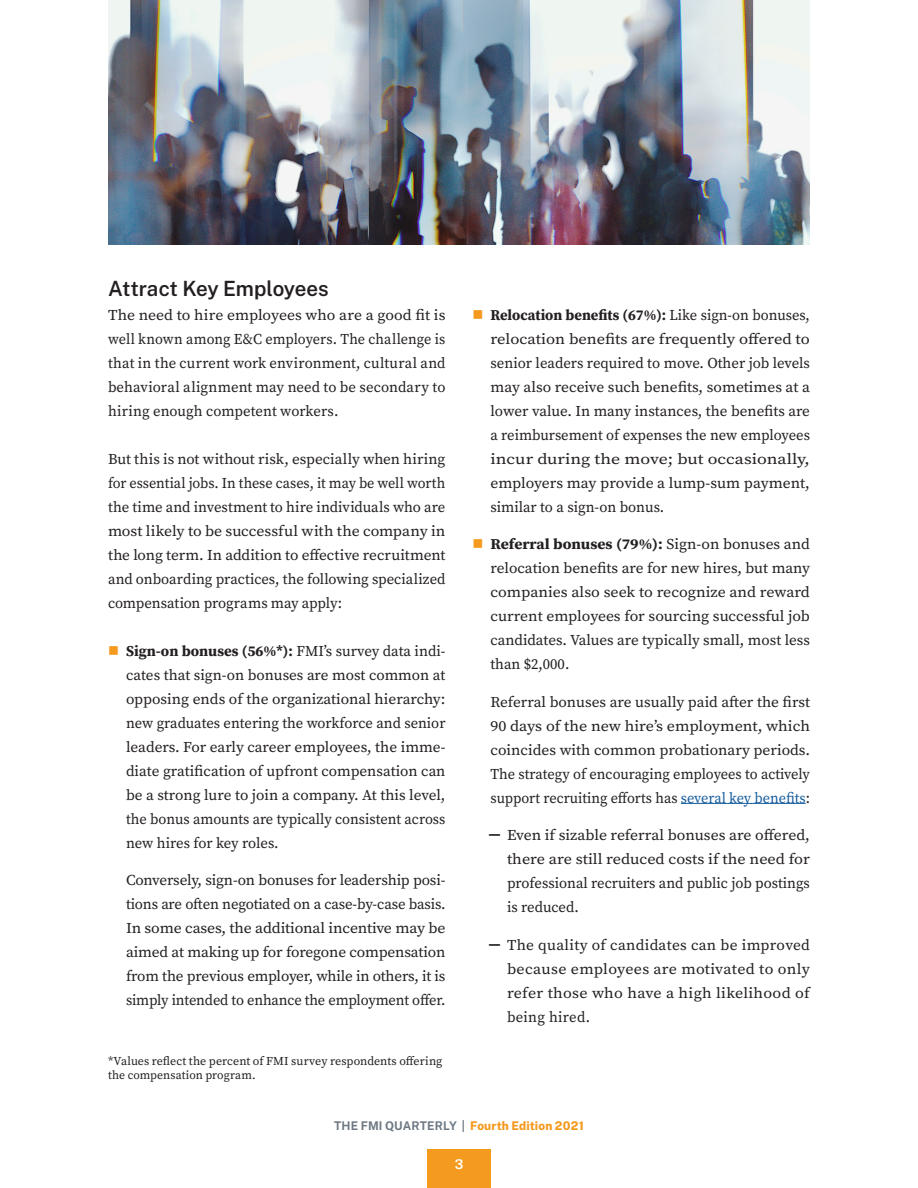
<style>
.page{position:relative;width:918px;height:1188px;background:#fff}
.page>*{position:absolute;margin:0;border:0;box-sizing:border-box;transform-origin:0 0}
.SubHeading{font:600 21px "Public Sans";letter-spacing:-.01em;color:#231f20}
.Bullets1{font:15px/24px "Source Serif Pro";color:#231f20;text-align:justify}
.Bullets1-2{font:15px/24px "Source Serif Pro";color:#231f20;text-align:justify;scale:1.04 1}
.Bullets1-3{font:15px/24px "Source Serif Pro";color:#231f20;text-align:justify;scale:1.05 1}
.t1{font:600 13.5px "Public Sans";color:#fff}
.t2{font:12px/14.4px "Source Serif Pro";letter-spacing:.005em;color:#231f20}
.t3{font:800 12px "Public Sans";letter-spacing:.015em;color:#f49a1e}
.s1{font-weight:700}
.s2{color:#175d9e}
.s3{font-family:"Stencil"}
.s4{font-weight:700;color:#6e7984}
</style>
<div class="page">
<div style="left:427px;top:1149px;width:64px;height:39px;background:#f49a1e"></div>
<hr style="left:681px;top:803px;width:125px;height:1px;background:#175d9e">
<img style="left:108px;top:0;width:702px;height:244px">
<p class="SubHeading" style="left:108px;top:273px;width:222px">Attract Key Employees</p>
<p class="Bullets1-2" style="left:108px;top:303px;width:326px">The need to hire employees who are a good fit is well known among E&amp;C employers. The challenge is that in the current work environment, cultural and behavioral alignment may need to be secondary to hiring enough competent workers.</p>
<p class="Bullets1" style="left:108px;top:447px;width:339px">But this is not without risk, especially when hiring for essential jobs. In these cases, it may be well worth the time and investment to hire individuals who are most likely to be successful with the company in the long term. In addition to effective recruitment and onboarding practices, the following specialized compensation programs may apply:</p>
<p class="Bullets1" style="left:126px;top:639px;width:321px"><span class="s1">Sign-on bonuses (56%*):</span> FMI’s survey data indi&shy;cates that sign-on bonuses are most common at opposing ends of the organizational hierarchy: new graduates entering the workforce and senior leaders. For early career employees, the imme&shy;diate gratification of upfront compensation can be a strong lure to join a company. At this level, the bonus amounts are typically consistent across new hires for key roles.</p>
<p class="Bullets1" style="left:126px;top:868px;width:321px">Conversely, sign-on bonuses for leadership posi&shy;tions are often negotiated on a case-by-case basis.<br>In some cases, the additional incentive may be aimed at making up for foregone compensation from the previous employer, while in others, it is simply intended to enhance the employment offer.</p>
<p class="t2" style="left:108px;top:1054px;width:336px">*Values reflect the percent of FMI survey respondents offering the compensation program.</p>
<p class="Bullets1" style="left:490px;top:303px;width:321px"><span class="s1">Relocation benefits (67%):</span> Like sign-on bonuses, relocation benefits are frequently offered to senior leaders required to move. Other job levels may also receive such benefits, sometimes at a lower value. In many instances, the benefits are a reimbursement of expenses the new employees incur during the move; but occasionally, employers may provide a lump-sum payment, similar to a sign-on bonus.</p>
<p class="Bullets1-2" style="left:490px;top:532px;width:309px"><span class="s1">Referral bonuses (79%):</span> Sign-on bonuses and relocation benefits are for new hires, but many companies also seek to recognize and reward current employees for sourcing successful job candidates. Values are typically small, most less than $2,000.</p>
<p class="Bullets1" style="left:490px;top:690px;width:321px">Referral bonuses are usually paid after the first 90 days of the new hire’s employment, which coincides with common probationary periods.<br>The strategy of encouraging employees to actively support recruiting efforts has <span class="s2">several key benefits</span>:</p>
<p class="Bullets1-3" style="left:507px;top:823px;width:290px;text-indent:-18px"><span class="s3">—</span> Even if sizable referral bonuses are offered, there are still reduced costs if the need for professional recruiters and public job postings is reduced.</p>
<p class="Bullets1" style="left:507px;top:933px;width:304px;text-indent:-18px"><span class="s3">—</span> The quality of candidates can be improved because employees are motivated to only refer those who have a high likelihood of being hired.</p>
<p class="t3" style="left:334px;top:1117px;width:251px"><span class="s4">THE FMI QUARTERLY |</span> Fourth Edition 2021</p>
<p class="t1" style="left:455px;top:1155px;width:10px">3</p>
</div>
